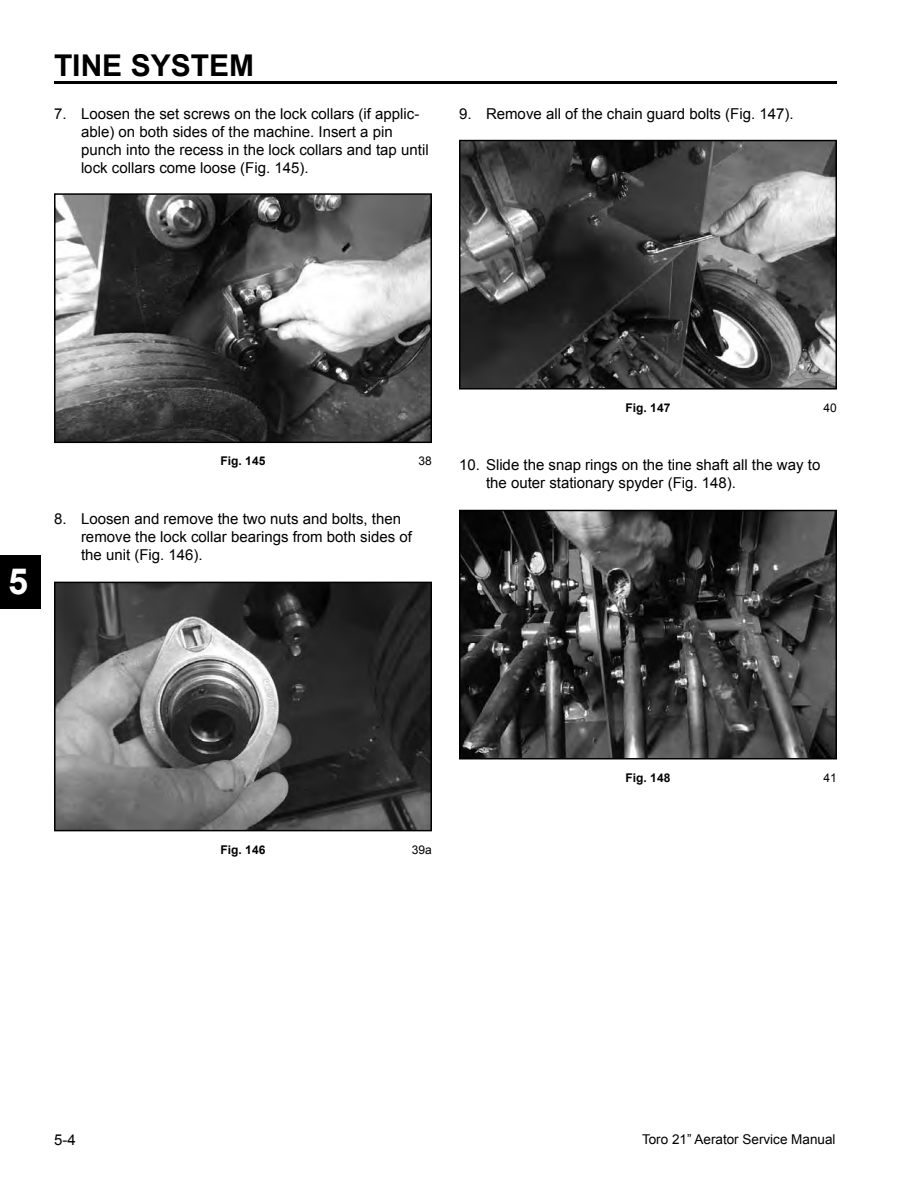
<style>
.page{position:relative;width:918px;height:1188px;background:#fff}
.page>*{position:absolute;margin:0;border:0;box-sizing:border-box;transform-origin:0 0}
.t1{font:700 36px "Arial";color:#fff}
.t2{font:700 30px "Arial";color:#000}
.t3{font:15px/18px "Arial";color:#000}
.t4{font:13.5px "Arial";color:#000}
.t5{font:700 12px "Arial";color:#000}
.t6{font:12px "Arial";color:#000}
</style>
<div class="page">
<hr style="left:54px;top:81px;width:783px;height:3px;background:#000">
<div style="left:0;top:555px;width:41px;height:54px;background:#000"></div>
<img style="left:462px;top:143px;width:372px;height:244px">
<div style="left:459px;top:140px;width:378px;height:250px;border:2px solid #000"></div>
<img style="left:462px;top:513px;width:372px;height:243px">
<div style="left:459px;top:510px;width:378px;height:249px;border:2px solid #000"></div>
<img style="left:57px;top:196px;width:372px;height:244px">
<div style="left:54px;top:193px;width:378px;height:250px;border:2px solid #000"></div>
<img style="left:57px;top:585px;width:372px;height:243px">
<div style="left:54px;top:582px;width:378px;height:249px;border:2px solid #000"></div>
<h2 class="t2" style="left:54px;top:45px;width:202px">TINE SYSTEM</h2>
<p class="t3" style="left:54px;top:105px;width:366px">7. Loosen the set screws on the lock collars (if applic-</p>
<p class="t3" style="left:459px;top:105px;width:336px">9. Remove all of the chain guard bolts (Fig. 147).</p>
<p class="t3" style="left:81px;top:123px;width:349px">able) on both sides of the machine. Insert a pin punch into the recess in the lock collars and tap until lock collars come loose (Fig. 145).</p>
<h1 class="t1" style="left:8px;top:557px;width:22px">5</h1>
<p class="t5" style="left:221px;top:453px;width:46px">Fig. 145</p>
<p class="t6" style="left:419px;top:453px;width:15px">38</p>
<p class="t3" style="left:81px;top:510px;width:332px;text-indent:-27px">8. Loosen and remove the two nuts and bolts, then remove the lock collar bearings from both sides of the unit (Fig. 146).</p>
<p class="t5" style="left:626px;top:400px;width:46px">Fig. 147</p>
<p class="t6" style="left:824px;top:400px;width:15px">40</p>
<p class="t3" style="left:486px;top:456px;width:336px;text-indent:-27px">10. Slide the snap rings on the tine shaft all the way to the outer stationary spyder (Fig. 148).</p>
<p class="t5" style="left:221px;top:841px;width:46px">Fig. 146</p>
<p class="t6" style="left:412px;top:842px;width:22px">39a</p>
<p class="t5" style="left:626px;top:770px;width:46px">Fig. 148</p>
<p class="t6" style="left:824px;top:770px;width:15px">41</p>
<p class="t3" style="left:54px;top:1131px;width:23px">5-4</p>
<p class="t4" style="left:642px;top:1130px;width:195px">Toro 21” Aerator Service Manual</p>
</div>
